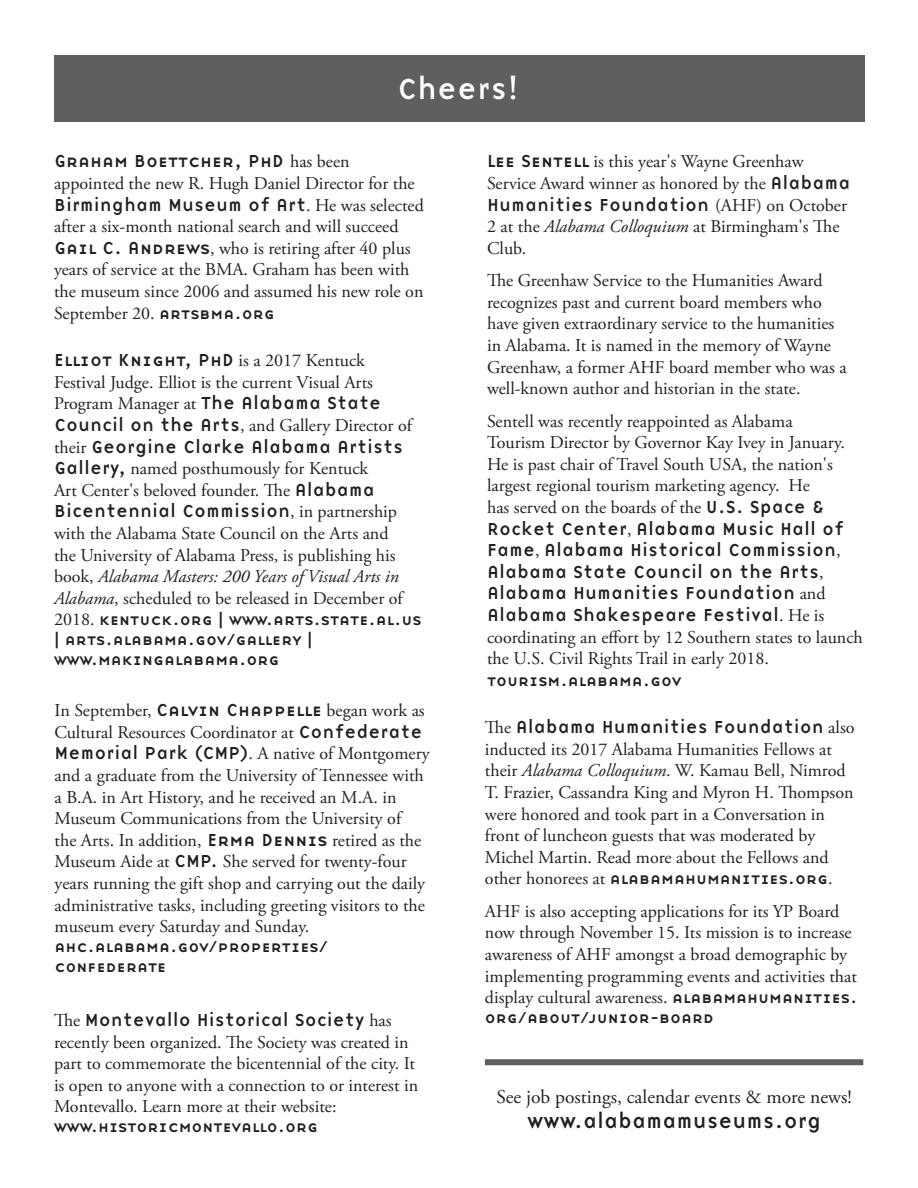
<style>
.page{position:relative;width:918px;height:1188px;background:#fff}
.page>*{position:absolute;margin:0;border:0;box-sizing:border-box;transform-origin:0 0}
.t1{font:30px "Base Nine";color:#fff}
.t2{font:21px "Base Nine";color:#231f20}
.t3{font:19.5px "Adobe Garamond Pro";color:#231f20}
.t4{font:18px/21.6px "Adobe Garamond Pro";color:#231f20}
.t5{font:16.5px/19.8px "Base Nine SC";color:#231f20}
.s1{font-family:"Base Nine SC"}
.s2{font-family:"Base Nine"}
.s3{font-family:"Base Nine SC";font-size:16.5px}
.s4{font-style:italic}
.s5{font-family:"Adobe Garamond Pro";font-size:18px}
</style>
<div class="page">
<div style="left:54px;top:55px;width:810px;height:67px;background:#5f5f62"></div>
<div style="left:485px;top:1059px;width:378px;height:6px;background:#5f5f62"></div>
<p class="t1" style="left:397px;top:67px;width:125px">Cheers!</p>
<p class="t4" style="left:54px;top:151px;width:371px"><span class="s1">Graham Boettcher, PhD</span> has been appointed the new R. Hugh Daniel Director for the <span class="s2">Birmingham Museum of Art</span>. He was selected after a six-month national search and will succeed <span class="s1">Gail C. Andrews</span>, who is retiring after 40 plus years of service at the BMA. Graham has been with the museum since 2006 and assumed his new role on September 20. <span class="s3">artsbma.org</span></p>
<p class="t4" style="left:487px;top:151px;width:365px"><span class="s1">Lee Sentell</span> is this year's Wayne Greenhaw Service Award winner as honored by the <span class="s2">Alabama Humanities Foundation</span> (AHF) on October 2 at the <span class="s4">Alabama Colloquium</span> at Birmingham's The Club.</p>
<p class="t4" style="left:487px;top:270px;width:361px">The Greenhaw Service to the Humanities Award recognizes past and current board members who have given extraordinary service to the humanities in Alabama. It is named in the memory of Wayne Greenhaw, a former AHF board member who was a well-known author and historian in the state.</p>
<p class="t4" style="left:487px;top:411px;width:377px">Sentell was recently reappointed as Alabama<br>Tourism Director by Governor Kay Ivey in January.<br>He is past chair of Travel South USA, the nation's largest regional tourism marketing agency. He<br>has served on the boards of the <span class="s2">U.S. Space &amp; Rocket Center</span>, <span class="s2">Alabama Music Hall of Fame</span>, <span class="s2">Alabama Historical Commission</span>, <span class="s2">Alabama State Council on the Arts</span>, <span class="s2">Alabama Humanities Foundation</span> and <span class="s2">Alabama Shakespeare Festival</span>. He is coordinating an effort by 12 Southern states to launch the U.S. Civil Rights Trail in early 2018.</p>
<p class="t5" style="left:487px;top:670px;width:196px">tourism.alabama.gov</p>
<p class="t4" style="left:54px;top:350px;width:360px"><span class="s1">Elliot Knight, PhD</span> is a 2017 Kentuck Festival Judge. Elliot is the current Visual Arts Program Manager at <span class="s2">The Alabama State Council on the Arts</span>, and Gallery Director of their <span class="s2">Georgine Clarke Alabama Artists Gallery,</span> named posthumously for Kentuck<br>Art Center's beloved founder. The <span class="s2">Alabama Bicentennial Commission</span>, in partnership with the Alabama State Council on the Arts and the University of Alabama Press, is publishing his book, <span class="s4">Alabama Masters: 200 Years of Visual Arts in Alabama</span>, scheduled to be released in December of</p>
<p class="t5" style="left:54px;top:610px;width:369px"><span class="s5">2018.</span> kentuck.org | www.arts.state.al.us | arts.alabama.gov/gallery |</p>
<p class="t5" style="left:54px;top:649px;width:227px">www.makingalabama.org</p>
<p class="t4" style="left:55px;top:700px;width:377px">In September, <span class="s1">Calvin Chappelle</span> began work as Cultural Resources Coordinator at <span class="s2">Confederate Memorial Park (CMP)</span>. A native of Montgomery and a graduate from the University of Tennessee with a B.A. in Art History, and he received an M.A. in Museum Communications from the University of<br>the Arts. In addition, <span class="s1">Erma Dennis</span> retired as the Museum Aide at <span class="s2">CMP.</span> She served for twenty-four years running the gift shop and carrying out the daily administrative tasks, including greeting visitors to the museum every Saturday and Sunday.</p>
<p class="t5" style="left:55px;top:936px;width:275px">ahc.alabama.gov/properties/ confederate</p>
<p class="t4" style="left:54px;top:1010px;width:366px">The <span class="s2">Montevallo Historical Society</span> has recently been organized. The Society was created in part to commemorate the bicentennial of the city. It is open to anyone with a connection to or interest in Montevallo. Learn more at their website:</p>
<p class="t5" style="left:54px;top:1116px;width:266px">www.historicmontevallo.org</p>
<p class="t4" style="left:485px;top:717px;width:371px">The <span class="s2">Alabama Humanities Foundation</span> also inducted its 2017 Alabama Humanities Fellows at their <span class="s4">Alabama Colloquium</span>. W. Kamau Bell, Nimrod T. Frazier, Cassandra King and Myron H. Thompson were honored and took part in a Conversation in front of luncheon guests that was moderated by Michel Martin. Read more about the Fellows and</p>
<p class="t5" style="left:485px;top:869px;width:349px"><span class="s5">other honorees at</span> alabamahumanities.org<span class="s5">.</span></p>
<p class="t4" style="left:485px;top:901px;width:374px">AHF is also accepting applications for its YP Board now through November 15. Its mission is to increase awareness of AHF amongst a broad demographic by implementing programming events and activities that display cultural awareness. <span class="s3">alabamahumanities.</span></p>
<p class="t5" style="left:485px;top:1007px;width:231px">org/about/junior-board</p>
<p class="t3" style="left:497px;top:1085px;width:357px">See job postings, calendar events &amp; more news!</p>
<p class="t2" style="left:527px;top:1106px;width:296px">www.alabamamuseums.org</p>
</div>
